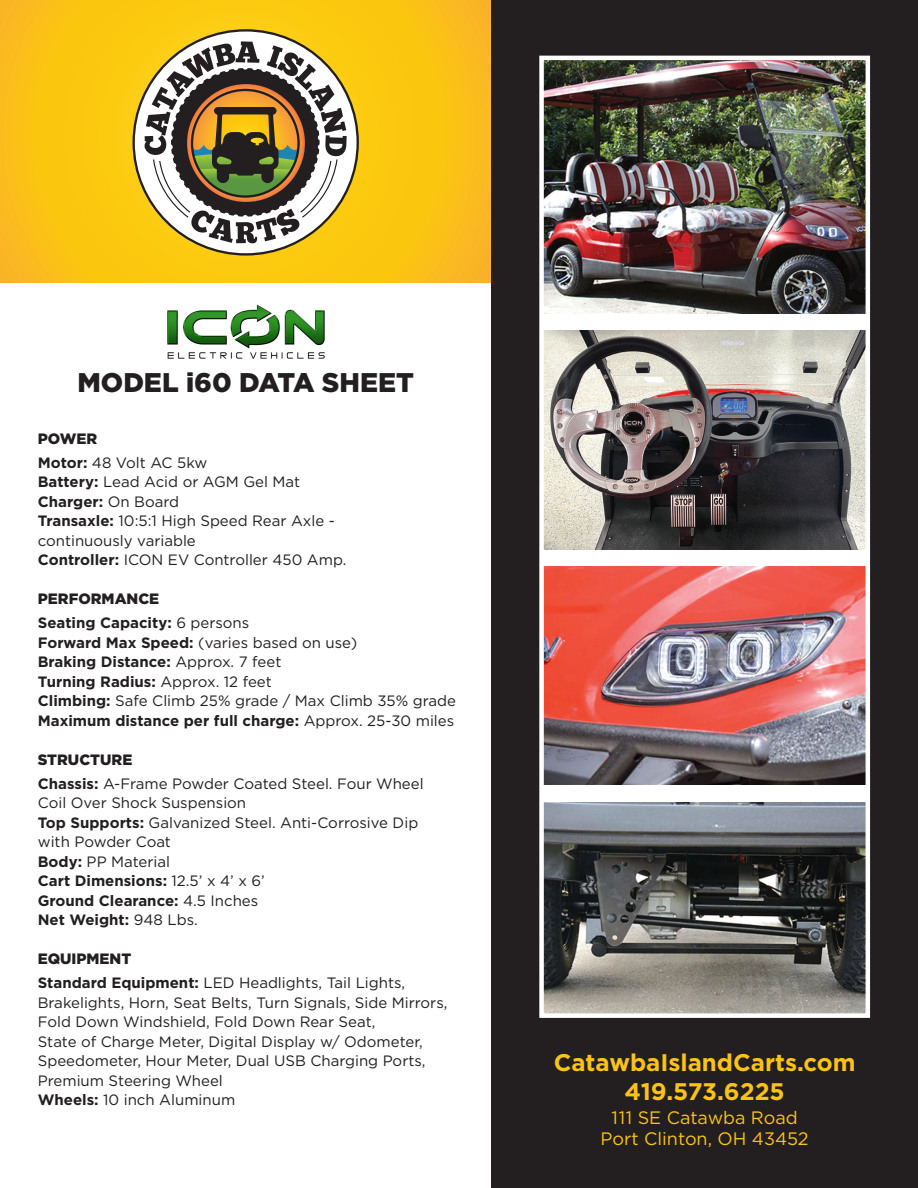
<style>
.page{position:relative;width:918px;height:1188px;background:#fff}
.page>*{position:absolute;margin:0;border:0;box-sizing:border-box;transform-origin:0 0}
.t1{font:900 27px "Gotham";color:#231f20}
.t2{font:700 24px/28.8px "Gotham";color:#fbc413;text-align:center}
.t3{font:18px/21.6px "Gotham";color:#fbc413;text-align:center}
.t4{font:15px/19.5px "Gotham";color:#231f20}
.t5{font:700 15px "Gotham";color:#231f20}
.t6{font:900 15px "Gotham";color:#231f20}
.s1{font-weight:700}
.s2{font-weight:400}
</style>
<div class="page">
<svg style="left:0;top:0;width:491px;height:283px;background:#fac413"></svg>
<div style="left:491px;top:0;width:427px;height:1188px;background:#231f20"></div>
<svg style="left:134px;top:30px;width:224px;height:224px"></svg>
<svg style="left:144px;top:41px;width:203px;height:202px"></svg>
<div style="left:191px;top:89px;width:109px;height:109px;border:2px solid #231f20;border-radius:50%"></div>
<img style="left:167px;top:304px;width:158px;height:55px">
<img style="left:544px;top:61px;width:321px;height:254px">
<img style="left:544px;top:566px;width:321px;height:447px">
<div style="left:540px;top:549px;width:329px;height:17px;background:#fff"></div>
<div style="left:540px;top:315px;width:329px;height:16px;background:#fff"></div>
<div style="left:540px;top:785px;width:329px;height:16px;background:#fff"></div>
<img style="left:544px;top:331px;width:321px;height:218px">
<div style="left:539px;top:56px;width:331px;height:962px;border:4px solid #fff"></div>
<p class="t1" style="left:77px;top:364px;width:338px">MODEL i60 DATA SHEET</p>
<p class="t6" style="left:38px;top:428px;width:61px">POWER</p>
<p class="t4" style="left:38px;top:453px;width:171px"><span class="s1">Motor:</span> 48 Volt AC 5kw</p>
<p class="t4" style="left:38px;top:472px;width:264px"><span class="s1">Battery:</span> Lead Acid or AGM Gel Mat</p>
<p class="t5" style="left:38px;top:492px;width:143px">Charger: <span class="s2">On Board</span></p>
<p class="t4" style="left:38px;top:511px;width:299px"><span class="s1">Transaxle:</span> 10:5:1 High Speed Rear Axle -</p>
<p class="t4" style="left:38px;top:531px;width:160px">continuously variable</p>
<p class="t4" style="left:38px;top:550px;width:310px"><span class="s1">Controller:</span> ICON EV Controller 450 Amp.</p>
<p class="t6" style="left:38px;top:589px;width:123px">PERFORMANCE</p>
<p class="t5" style="left:38px;top:613px;width:213px">Seating Capacity: <span class="s2">6 persons</span></p>
<p class="t4" style="left:38px;top:633px;width:321px"><span class="s1">Forward Max Speed:</span> (varies based on use)</p>
<p class="t5" style="left:38px;top:652px;width:245px">Braking Distance: <span class="s2">Approx. 7 feet</span></p>
<p class="t5" style="left:38px;top:672px;width:236px">Turning Radius: <span class="s2">Approx. 12 feet</span></p>
<p class="t4" style="left:38px;top:691px;width:420px"><span class="s1">Climbing:</span> Safe Climb 25% grade / Max Climb 35% grade</p>
<p class="t5" style="left:38px;top:711px;width:418px">Maximum distance per full charge: <span class="s2">Approx. 25-30 miles</span></p>
<p class="t6" style="left:38px;top:749px;width:96px">STRUCTURE</p>
<p class="t4" style="left:38px;top:774px;width:387px"><span class="s1">Chassis:</span> A-Frame Powder Coated Steel. Four Wheel</p>
<p class="t4" style="left:38px;top:793px;width:210px">Coil Over Shock Suspension</p>
<p class="t4" style="left:38px;top:813px;width:382px"><span class="s1">Top Supports:</span> Galvanized Steel. Anti-Corrosive Dip</p>
<p class="t4" style="left:38px;top:832px;width:135px">with Powder Coat</p>
<p class="t4" style="left:38px;top:852px;width:134px"><span class="s1">Body:</span> PP Material</p>
<p class="t5" style="left:38px;top:871px;width:229px">Cart Dimensions: <span class="s2">12.5’ x 4’ x 6’</span></p>
<p class="t5" style="left:38px;top:891px;width:222px">Ground Clearance: <span class="s2">4.5 Inches</span></p>
<p class="t5" style="left:38px;top:910px;width:162px">Net Weight: <span class="s2">948 Lbs.</span></p>
<p class="t6" style="left:38px;top:949px;width:95px">EQUIPMENT</p>
<p class="t4" style="left:38px;top:973px;width:369px"><span class="s1">Standard Equipment:</span> LED Headlights, Tail Lights,</p>
<p class="t4" style="left:38px;top:993px;width:411px">Brakelights, Horn, Seat Belts, Turn Signals, Side Mirrors,<br>Fold Down Windshield, Fold Down Rear Seat,</p>
<p class="t4" style="left:38px;top:1032px;width:387px">State of Charge Meter, Digital Display w/ Odometer,</p>
<p class="t4" style="left:38px;top:1051px;width:389px">Speedometer, Hour Meter, Dual USB Charging Ports,</p>
<p class="t4" style="left:38px;top:1071px;width:187px">Premium Steering Wheel</p>
<p class="t4" style="left:38px;top:1090px;width:199px"><span class="s1">Wheels:</span> 10 inch Aluminum</p>
<h2 class="t2" style="left:554px;top:1048px;width:303px">CatawbaIslandCarts.com<br>419.573.6225</h2>
<p class="t3" style="left:601px;top:1106px;width:210px">111 SE Catawba Road<br>Port Clinton, OH 43452</p>
</div>
